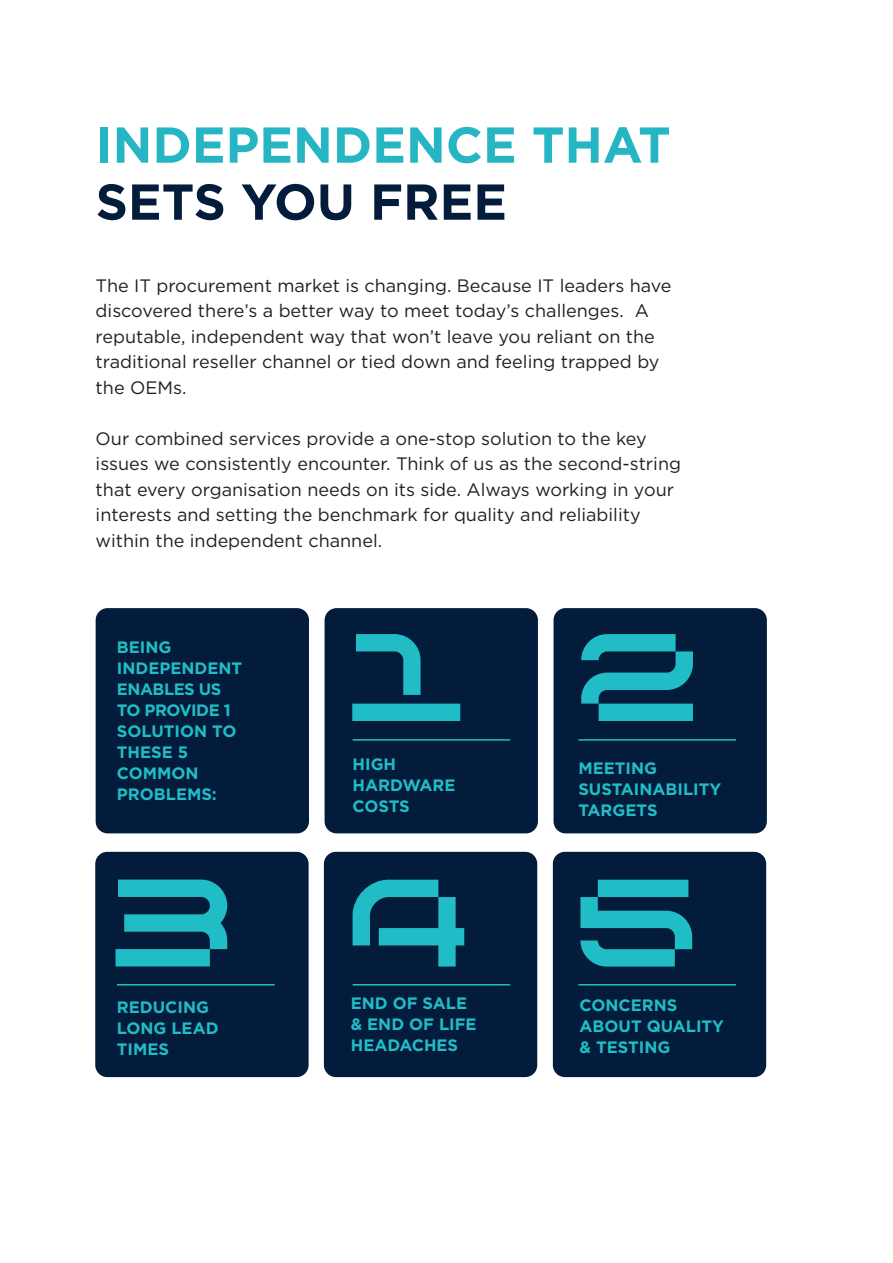
<style>
.page{position:relative;width:893px;height:1263px;background:#fff}
.page>*{position:absolute;margin:0;border:0;box-sizing:border-box;transform-origin:0 0}
.t1{font:700 expanded 124.2px "Inndam";color:#21bdc6}
.t2{font:700 50.4px/57px "Gotham";color:#26b5c2}
.t3{font:18px/25.5px "Gotham";color:#231f20}
.t4{font:700 16.5px/21px "Gotham";color:#21bdc6}
.s1{color:#041c3b}
</style>
<div class="page">
<div style="left:96px;top:608px;width:213px;height:225px;background:#041c3b;border-radius:12px"></div>
<div style="left:325px;top:608px;width:213px;height:225px;background:#041c3b;border-radius:12px"></div>
<div style="left:553px;top:608px;width:214px;height:225px;background:#041c3b;border-radius:12px"></div>
<div style="left:324px;top:852px;width:213px;height:225px;background:#041c3b;border-radius:12px"></div>
<div style="left:553px;top:852px;width:213px;height:225px;background:#041c3b;border-radius:12px"></div>
<div style="left:95px;top:852px;width:214px;height:225px;background:#041c3b;border-radius:12px"></div>
<hr style="left:353px;top:739px;width:157px;height:2px;background:#21bdc6">
<hr style="left:578px;top:739px;width:158px;height:2px;background:#21bdc6">
<hr style="left:353px;top:984px;width:157px;height:1px;background:#21bdc6">
<hr style="left:578px;top:984px;width:158px;height:1px;background:#21bdc6">
<hr style="left:117px;top:984px;width:158px;height:1px;background:#21bdc6">
<p class="t2" style="left:96px;top:116px;width:577px">INDEPENDENCE THAT<br><span class="s1">SETS YOU FREE</span></p>
<p class="t3" style="left:96px;top:272px;width:577px">The IT procurement market is changing. Because IT leaders have discovered there’s a better way to meet today’s challenges. A reputable, independent way that won’t leave you reliant on the traditional reseller channel or tied down and feeling trapped by the OEMs.</p>
<p class="t3" style="left:96px;top:425px;width:587px">Our combined services provide a one-stop solution to the key issues we consistently encounter. Think of us as the second-string that every organisation needs on its side. Always working in your interests and setting the benchmark for quality and reliability within the independent channel.</p>
<p class="t4" style="left:117px;top:636px;width:127px">BEING<br>INDEPENDENT<br>ENABLES US<br>TO PROVIDE 1<br>SOLUTION TO<br>THESE 5<br>COMMON<br>PROBLEMS:</p>
<p class="t1" style="left:111px;top:845px;width:123px">3</p>
<p class="t4" style="left:117px;top:997px;width:103px">REDUCING<br>LONG LEAD<br>TIMES</p>
<p class="t1" style="left:347px;top:599px;width:119px">1</p>
<p class="t4" style="left:353px;top:754px;width:104px">HIGH<br>HARDWARE<br>COSTS</p>
<p class="t1" style="left:348px;top:845px;width:123px">4</p>
<p class="t4" style="left:351px;top:992px;width:127px">END OF SALE &amp; END OF LIFE<br>HEADACHES</p>
<p class="t1" style="left:576px;top:599px;width:123px">2</p>
<p class="t4" style="left:578px;top:757px;width:144px">MEETING<br>SUSTAINABILITY<br>TARGETS</p>
<p class="t1" style="left:575px;top:845px;width:123px">5</p>
<p class="t4" style="left:580px;top:995px;width:146px">CONCERNS<br>ABOUT QUALITY &amp; TESTING</p>
</div>
